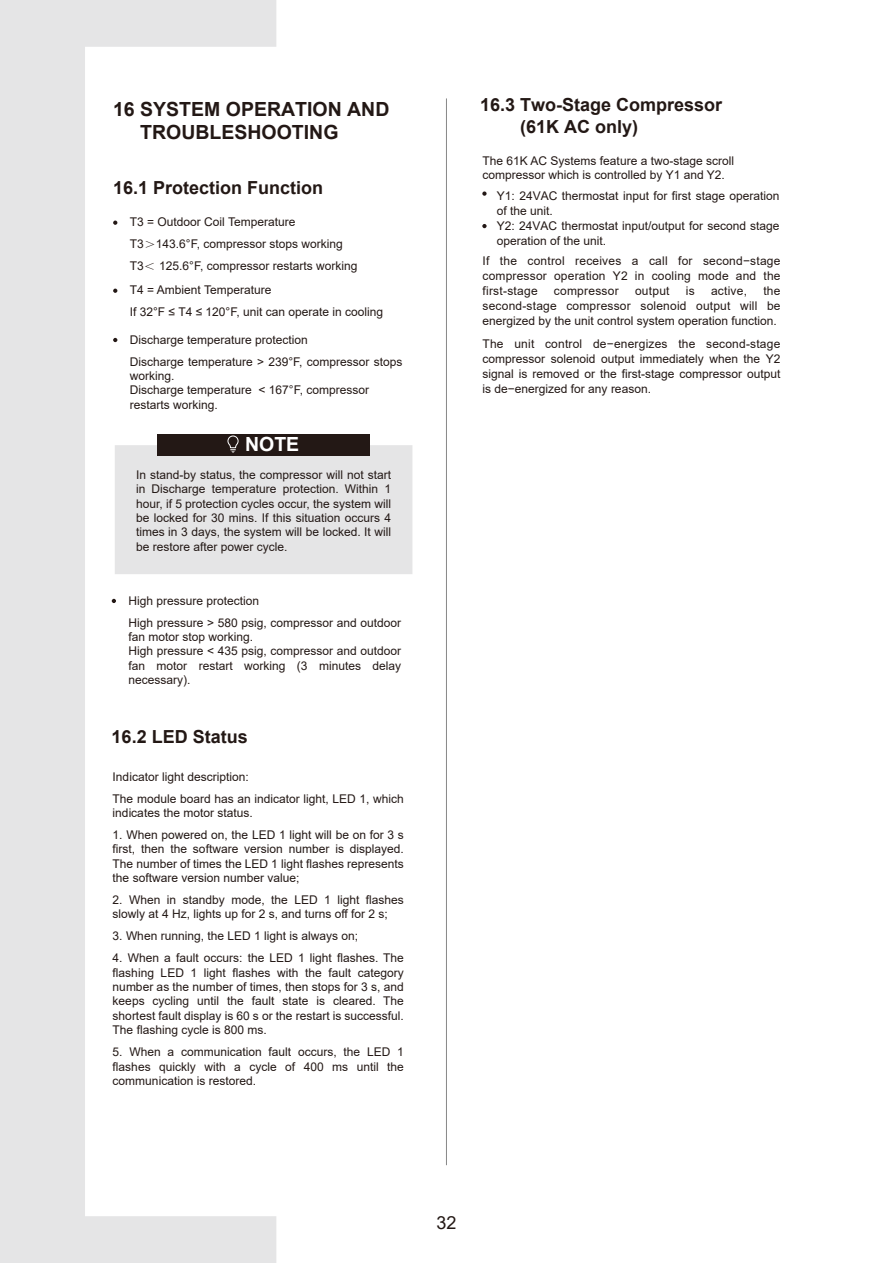
<style>
.page{position:relative;width:893px;height:1263px;background:#fff}
.page>*{position:absolute;margin:0;border:0;box-sizing:border-box;transform-origin:0 0}
.t1{font:700 19.5px/23.4px "Arial";color:#231815}
.t2{font:700 19.5px "Arial";color:#fff}
.t3{font:700 18px/21.6px "Arial";color:#231815}
.t4{font:18px "Arial";color:#231815}
.t5{font:12px/14.4px "Arial";color:#231815}
.t6{font:12px "Arial";letter-spacing:.02em;color:#231815}
.s1{font-family:"Adobe Song Std";font-weight:300}
</style>
<div class="page">
<svg style="left:0;top:0;width:276px;height:1263px"></svg>
<hr style="left:446px;top:98px;width:1px;height:1067px;background:#888">
<svg style="left:113px;top:221px;width:4px;height:4px"></svg>
<svg style="left:113px;top:338px;width:4px;height:4px"></svg>
<svg style="left:112px;top:599px;width:4px;height:4px"></svg>
<svg style="left:113px;top:289px;width:4px;height:4px"></svg>
<div style="left:157px;top:434px;width:213px;height:21px;background:#231815"></div>
<svg style="left:115px;top:435px;width:297px;height:139px;background:#d0cfd0"></svg>
<svg style="left:482px;top:224px;width:5px;height:4px"></svg>
<svg style="left:482px;top:191px;width:5px;height:5px"></svg>
<h1 class="t1" style="left:140px;top:97px;width:251px;text-indent:-27px">16 SYSTEM OPERATION AND<br>TROUBLESHOOTING</h1>
<h2 class="t3" style="left:113px;top:177px;width:212px">16.1 Protection Function</h2>
<p class="t5" style="left:130px;top:211px;width:229px;line-height:21.9px">T3 = Outdoor Coil Temperature<br>T3<span class="s1">＞</span>143.6°F, compressor stops working<br>T3<span class="s1">＜</span> 125.6°F, compressor restarts working</p>
<p class="t5" style="left:130px;top:279px;width:255px;line-height:21.9px">T4 = Ambient Temperature<br>If 32°F ≤ T4 ≤ 120°F, unit can operate in cooling</p>
<p class="t5" style="left:130px;top:328px;width:274px;line-height:21.9px">Discharge temperature protection<br>Discharge temperature &gt; 239°F, compressor stops</p>
<p class="t5" style="left:130px;top:369px;width:241px">working.<br>Discharge temperature &lt; 167°F, compressor restarts working.</p>
<h1 class="t2" style="left:245px;top:430px;width:56px">NOTE</h1>
<p class="t5" style="left:136px;top:467px;width:257px;text-align:justify">In stand-by status, the compressor will not start in Discharge temperature protection. Within 1 hour, if 5 protection cycles occur, the system will be locked for 30 mins. If this situation occurs 4 times in 3 days, the system will be locked. It will be restore after power cycle.</p>
<p class="t5" style="left:128px;top:589px;width:274px;line-height:21.9px">High pressure protection<br>High pressure &gt; 580 psig, compressor and outdoor</p>
<p class="t5" style="left:128px;top:629px;width:274px">fan motor stop working.<br>High pressure &lt; 435 psig, compressor and outdoor fan motor restart working (3 minutes delay necessary).</p>
<h2 class="t3" style="left:112px;top:726px;width:138px">16.2 LED Status</h2>
<p class="t5" style="left:113px;top:765px;width:293px;line-height:21.9px">Indicator light description:<br>The module board has an indicator light, LED 1, which</p>
<p class="t5" style="left:113px;top:805px;width:142px">indicates the motor status.</p>
<p class="t5" style="left:113px;top:827px;width:293px;text-align:justify">1. When powered on, the LED 1 light will be on for 3 s first, then the software version number is displayed.<br>The number of times the LED 1 light flashes represents the software version number value;</p>
<p class="t5" style="left:113px;top:892px;width:293px">2. When in standby mode, the LED 1 light flashes slowly at 4 Hz, lights up for 2 s, and turns off for 2 s;</p>
<p class="t5" style="left:113px;top:929px;width:247px">3. When running, the LED 1 light is always on;</p>
<p class="t5" style="left:113px;top:951px;width:293px;text-align:justify">4. When a fault occurs: the LED 1 light flashes. The flashing LED 1 light flashes with the fault category number as the number of times, then stops for 3 s, and keeps cycling until the fault state is cleared. The shortest fault display is 60 s or the restart is successful.<br>The flashing cycle is 800 ms.</p>
<p class="t5" style="left:113px;top:1045px;width:293px;text-align:justify">5. When a communication fault occurs, the LED 1 flashes quickly with a cycle of 400 ms until the communication is restored.</p>
<h2 class="t3" style="left:520px;top:94px;width:204px;text-indent:-40px">16.3 Two-Stage Compressor (61K AC only)</h2>
<p class="t5" style="left:483px;top:153px;width:253px">The 61K AC Systems feature a two-stage scroll compressor which is controlled by Y1 and Y2.</p>
<p class="t5" style="left:497px;top:188px;width:284px;line-height:15px">Y1: 24VAC thermostat input for first stage operation of the unit.<br>Y2: 24VAC thermostat input/output for second stage operation of the unit.</p>
<p class="t5" style="left:483px;top:254px;width:300px;line-height:15px;text-align:justify">If the control receives a call for second−stage compressor operation Y2 in cooling mode and the first-stage</p>
<p class="t5" style="left:483px;top:284px;width:300px;line-height:15px;text-align:justify;text-indent:281px">the second-stage compressor solenoid output will be energized by the unit control system operation function.</p>
<p class="t5" style="left:483px;top:336px;width:299px;line-height:15px;text-align:justify">The unit control de−energizes the second-stage compressor solenoid output immediately when the Y2 signal is removed or the first-stage compressor output is de−energized for any reason.</p>
<p class="t6" style="left:554px;top:283px;width:66px">compressor</p>
<p class="t5" style="left:635px;top:284px;width:36px">output</p>
<p class="t5" style="left:686px;top:284px;width:10px">is</p>
<p class="t5" style="left:711px;top:284px;width:38px">active,</p>
<h2 class="t4" style="left:436px;top:1210px;width:22px">32</h2>
</div>
